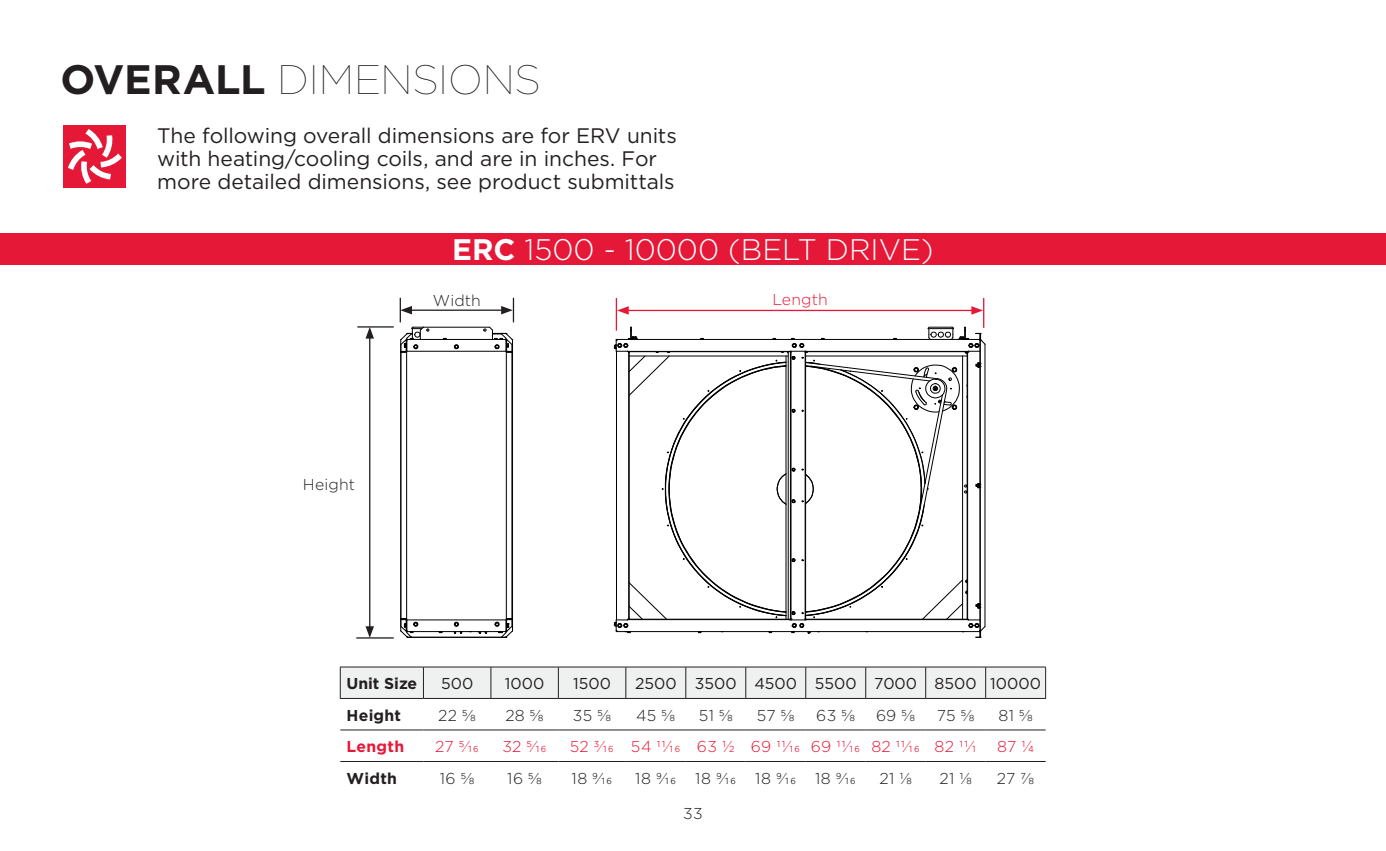
<style>
.page{position:relative;width:1386px;height:851px;background:#fff}
.page>*{position:absolute;margin:0;border:0;box-sizing:border-box;transform-origin:0 0}
.t1{font:100 41.12px "Gotham";letter-spacing:-.005em;color:#231f20}
.t2{font:300 29.75px "Gotham";color:#fff}
.t3{font:21px/22.8px "Gotham";letter-spacing:-.005em;color:#231f20}
.t4{font:300 15.75px "Gotham";letter-spacing:.02em;color:#231f20}
.t5{font:300 15.75px "Gotham";letter-spacing:.01em;color:#e51937}
.t6{font:15.75px "Gotham";color:#231f20}
.t7{font:700 15.75px "Gotham";letter-spacing:.01em;color:#231f20}
.t8{font:700 15.75px "Gotham";letter-spacing:.015em;color:#e51937}
.s1{font-weight:700}
</style>
<div class="page">
<div style="left:0;top:234px;width:1386px;height:31px;background:#e51937"></div>
<div style="left:63px;top:125px;width:62px;height:63px;background:#e51937"></div>
<svg style="left:68px;top:129px;width:54px;height:55px"></svg>
<svg style="left:614px;top:326px;width:372px;height:312px"></svg>
<hr style="left:983px;top:298px;width:1px;height:30px;background:#e51937">
<hr style="left:616px;top:298px;width:1px;height:32px;background:#e51937">
<svg style="left:400px;top:298px;width:114px;height:340px"></svg>
<hr style="left:626px;top:310px;width:348px;height:1px;background:#e51937">
<svg style="left:971px;top:306px;width:12px;height:9px"></svg>
<svg style="left:617px;top:306px;width:12px;height:9px"></svg>
<hr style="left:369px;top:336px;width:1px;height:293px;background:#231f20">
<svg style="left:366px;top:626px;width:8px;height:11px"></svg>
<svg style="left:366px;top:327px;width:8px;height:11px"></svg>
<hr style="left:356px;top:637px;width:38px;height:1px;background:#231f20">
<hr style="left:357px;top:326px;width:37px;height:1px;background:#231f20">
<svg style="left:341px;top:667px;width:704px;height:31px"></svg>
<hr style="left:340px;top:666px;width:83px;height:1px;background:#231f20">
<hr style="left:340px;top:667px;width:1px;height:31px;background:#231f20">
<hr style="left:626px;top:667px;width:1px;height:31px;background:#231f20">
<hr style="left:686px;top:667px;width:1px;height:31px;background:#231f20">
<hr style="left:745px;top:667px;width:1px;height:31px;background:#231f20">
<hr style="left:805px;top:667px;width:1px;height:31px;background:#231f20">
<hr style="left:865px;top:667px;width:1px;height:31px;background:#231f20">
<hr style="left:925px;top:667px;width:1px;height:31px;background:#231f20">
<hr style="left:985px;top:667px;width:1px;height:31px;background:#231f20">
<hr style="left:340px;top:698px;width:83px;height:1px;background:#231f20">
<hr style="left:340px;top:729px;width:83px;height:1px;background:#231f20">
<hr style="left:423px;top:729px;width:68px;height:1px;background:#231f20">
<hr style="left:491px;top:729px;width:67px;height:1px;background:#231f20">
<hr style="left:558px;top:729px;width:68px;height:1px;background:#231f20">
<hr style="left:626px;top:729px;width:60px;height:1px;background:#231f20">
<hr style="left:686px;top:729px;width:60px;height:1px;background:#231f20">
<hr style="left:746px;top:729px;width:60px;height:1px;background:#231f20">
<hr style="left:806px;top:729px;width:60px;height:1px;background:#231f20">
<hr style="left:866px;top:729px;width:60px;height:1px;background:#231f20">
<hr style="left:926px;top:729px;width:60px;height:1px;background:#231f20">
<hr style="left:986px;top:729px;width:60px;height:1px;background:#231f20">
<hr style="left:340px;top:761px;width:83px;height:1px;background:#231f20">
<hr style="left:423px;top:761px;width:68px;height:1px;background:#231f20">
<hr style="left:491px;top:761px;width:67px;height:1px;background:#231f20">
<hr style="left:558px;top:761px;width:68px;height:1px;background:#231f20">
<hr style="left:626px;top:761px;width:60px;height:1px;background:#231f20">
<hr style="left:686px;top:761px;width:60px;height:1px;background:#231f20">
<hr style="left:746px;top:761px;width:60px;height:1px;background:#231f20">
<hr style="left:806px;top:761px;width:60px;height:1px;background:#231f20">
<hr style="left:866px;top:761px;width:60px;height:1px;background:#231f20">
<hr style="left:926px;top:761px;width:60px;height:1px;background:#231f20">
<hr style="left:986px;top:761px;width:60px;height:1px;background:#231f20">
<hr style="left:423px;top:667px;width:1px;height:31px;background:#231f20">
<hr style="left:491px;top:667px;width:1px;height:31px;background:#231f20">
<hr style="left:558px;top:667px;width:1px;height:31px;background:#231f20">
<hr style="left:423px;top:666px;width:68px;height:1px;background:#231f20">
<hr style="left:491px;top:666px;width:67px;height:1px;background:#231f20">
<hr style="left:558px;top:666px;width:68px;height:1px;background:#231f20">
<hr style="left:626px;top:666px;width:60px;height:1px;background:#231f20">
<hr style="left:686px;top:666px;width:60px;height:1px;background:#231f20">
<hr style="left:746px;top:666px;width:60px;height:1px;background:#231f20">
<hr style="left:806px;top:666px;width:60px;height:1px;background:#231f20">
<hr style="left:866px;top:666px;width:60px;height:1px;background:#231f20">
<hr style="left:926px;top:666px;width:60px;height:1px;background:#231f20">
<hr style="left:986px;top:666px;width:60px;height:1px;background:#231f20">
<hr style="left:1045px;top:667px;width:1px;height:31px;background:#231f20">
<hr style="left:423px;top:698px;width:68px;height:1px;background:#231f20">
<hr style="left:491px;top:698px;width:67px;height:1px;background:#231f20">
<hr style="left:558px;top:698px;width:68px;height:1px;background:#231f20">
<hr style="left:626px;top:698px;width:60px;height:1px;background:#231f20">
<hr style="left:686px;top:698px;width:60px;height:1px;background:#231f20">
<hr style="left:746px;top:698px;width:60px;height:1px;background:#231f20">
<hr style="left:806px;top:698px;width:60px;height:1px;background:#231f20">
<hr style="left:866px;top:698px;width:60px;height:1px;background:#231f20">
<hr style="left:926px;top:698px;width:60px;height:1px;background:#231f20">
<hr style="left:986px;top:698px;width:60px;height:1px;background:#231f20">
<h1 class="t1" style="left:60px;top:54px;width:482px"><span class="s1">OVERALL</span> DIMENSIONS</h1>
<p class="t3" style="left:157px;top:124px;width:521px">The following overall dimensions are for ERV units with heating/cooling coils, and are in inches. For more detailed dimensions, see product submittals</p>
<h2 class="t2" style="left:452px;top:230px;width:483px"><span class="s1">ERC</span> 1500 - 10000 (BELT DRIVE)</h2>
<p class="t4" style="left:303px;top:474px;width:54px">Height</p>
<p class="t4" style="left:433px;top:290px;width:49px">Width</p>
<p class="t5" style="left:772px;top:289px;width:57px">Length</p>
<p class="t7" style="left:346px;top:673px;width:72px">Unit Size</p>
<p class="t6" style="left:441px;top:673px;width:34px">500</p>
<p class="t6" style="left:505px;top:673px;width:41px">1000</p>
<p class="t6" style="left:573px;top:673px;width:39px">1500</p>
<p class="t6" style="left:635px;top:673px;width:407px">2500 3500 4500 5500 7000 8500 10000</p>
<p class="t7" style="left:347px;top:704px;width:56px">Height</p>
<p class="t4" style="left:438px;top:705px;width:39px">22 5/8</p>
<p class="t4" style="left:505px;top:705px;width:40px">28 5/8</p>
<p class="t4" style="left:573px;top:705px;width:40px">35 5/8</p>
<p class="t4" style="left:636px;top:705px;width:40px">45 5/8</p>
<p class="t4" style="left:699px;top:705px;width:36px">51 5/8</p>
<p class="t4" style="left:757px;top:705px;width:39px">57 5/8</p>
<p class="t4" style="left:816px;top:705px;width:40px">63 5/8</p>
<p class="t4" style="left:876px;top:705px;width:41px">69 5/8</p>
<p class="t4" style="left:937px;top:705px;width:39px">75 5/8</p>
<p class="t4" style="left:998px;top:705px;width:36px">81 5/8</p>
<p class="t8" style="left:347px;top:736px;width:59px">Length</p>
<p class="t5" style="left:435px;top:736px;width:46px">27 5/16</p>
<p class="t5" style="left:502px;top:736px;width:46px">32 5/16</p>
<p class="t5" style="left:570px;top:736px;width:408px">52 3/16 54 11/16 63 1/2 69 11/16 69 11/16 82 11/16 82 11/1</p>
<p class="t5" style="left:997px;top:736px;width:38px">87 1/4</p>
<p class="t7" style="left:347px;top:767px;width:52px">Width</p>
<p class="t4" style="left:440px;top:768px;width:36px">16 5/8</p>
<p class="t4" style="left:507px;top:768px;width:36px">16 5/8</p>
<p class="t4" style="left:572px;top:768px;width:43px">18 9/16</p>
<p class="t4" style="left:635px;top:768px;width:222px">18 9/16 18 9/16 18 9/16 18 9/16</p>
<p class="t4" style="left:879px;top:768px;width:34px">21 1/8</p>
<p class="t4" style="left:939px;top:768px;width:34px">21 1/8</p>
<p class="t4" style="left:997px;top:768px;width:39px">27 7/8</p>
<p class="t4" style="left:683px;top:803px;width:21px">33</p>
</div>
